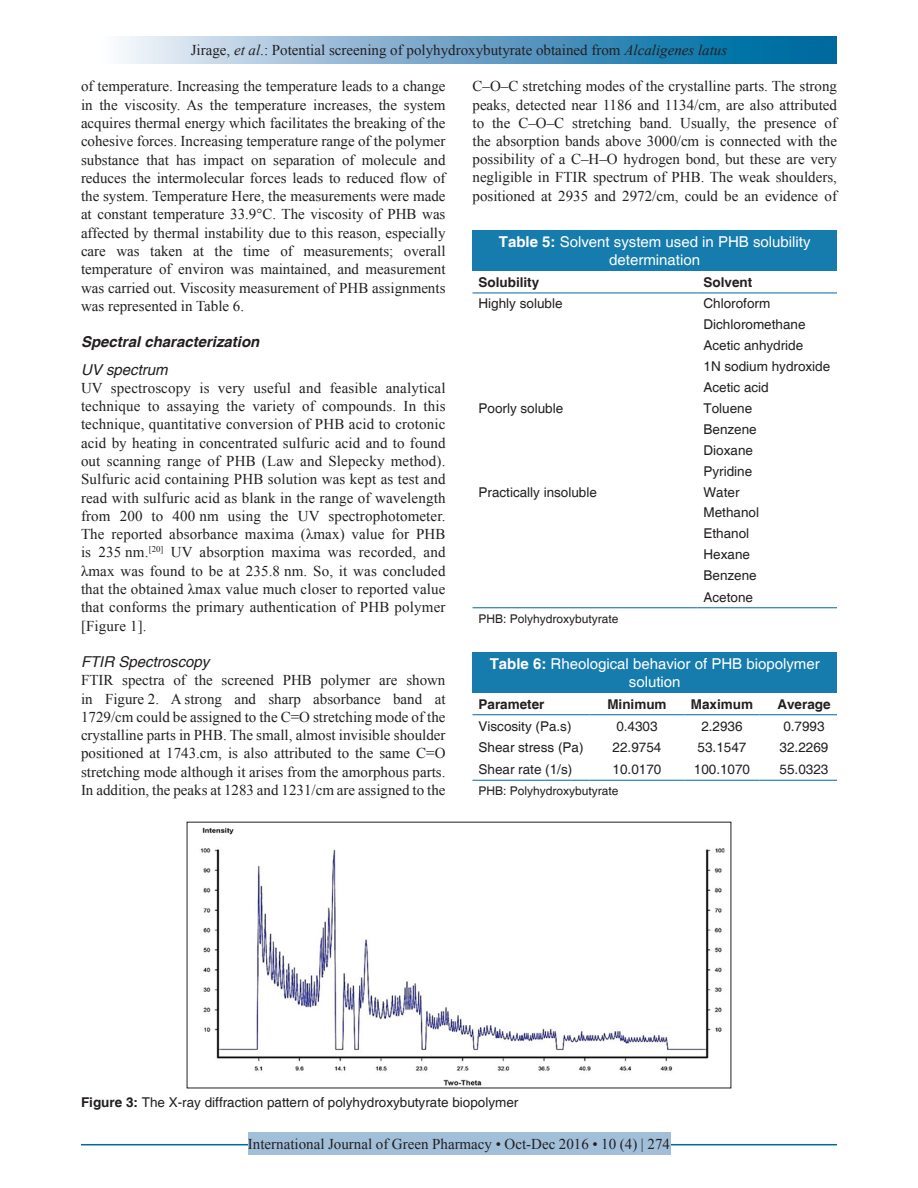
<style>
.page{position:relative;width:918px;height:1188px;background:#fff}
.page>*{position:absolute;margin:0;border:0;box-sizing:border-box;transform-origin:0 0}
.TX{font:15px/18.3px "Times New Roman";color:#231f20;text-align:justify}
.TT{font:15px/18px "Helvetica";color:#fff;text-align:center}
.t1{font:italic 15px "Helvetica";color:#231f20}
.t2{font:italic 700 15px "Helvetica";color:#231f20}
.TB{font:13.5px "Helvetica";color:#231f20}
.FGC{font:13.5px "Helvetica";color:#231f20}
.TCH{font:700 13.5px "Helvetica";color:#231f20}
.TBL{font:13.5px "Helvetica";color:#231f20}
.TFN{font:12px "Helvetica";color:#231f20}
.s1{font-style:italic}
.s2{font-weight:700}
</style>
<div class="page">
<div style="left:81px;top:37px;width:756px;height:27px;background:linear-gradient(to right,#fcf4fb,#005d99)"></div>
<hr style="left:81px;top:1144px;width:756px;height:1px;background:#00689e">
<div style="left:248px;top:1133px;width:422px;height:22px;background:#a2bfda"></div>
<div style="left:472px;top:652px;width:365px;height:41px;background:#167cae"></div>
<hr style="left:472px;top:780px;width:118px;height:1px;background:#00689e">
<hr style="left:601px;top:780px;width:72px;height:1px;background:#00689e">
<hr style="left:684px;top:780px;width:75px;height:1px;background:#00689e">
<svg style="left:759px;top:780px;width:12px;height:1px"></svg>
<hr style="left:771px;top:780px;width:66px;height:1px;background:#00689e">
<hr style="left:472px;top:714px;width:118px;height:1px;background:#00689e">
<hr style="left:601px;top:714px;width:72px;height:1px;background:#00689e">
<hr style="left:684px;top:714px;width:75px;height:1px;background:#00689e">
<svg style="left:759px;top:714px;width:12px;height:1px"></svg>
<hr style="left:771px;top:714px;width:66px;height:1px;background:#00689e">
<img style="left:200px;top:827px;width:525px;height:259px">
<div style="left:472px;top:230px;width:365px;height:41px;background:#167cae"></div>
<hr style="left:472px;top:607px;width:131px;height:1px;background:#00689e">
<hr style="left:603px;top:607px;width:95px;height:1px;background:#00689e">
<hr style="left:698px;top:607px;width:139px;height:1px;background:#00689e">
<hr style="left:472px;top:293px;width:131px;height:1px;background:#00689e">
<hr style="left:603px;top:293px;width:95px;height:1px;background:#00689e">
<hr style="left:698px;top:293px;width:139px;height:1px;background:#00689e">
<p class="TX" style="left:191px;top:41px;width:538px">Jirage, <span class="s1">et al</span>.: Potential screening of polyhydroxybutyrate obtained from <span class="s1">Alcaligenes latus</span></p>
<p class="TX" style="left:81px;top:77px;width:366px">of temperature. Increasing the temperature leads to a change in the viscosity. As the temperature increases, the system acquires thermal energy which facilitates the breaking of the cohesive forces. Increasing temperature range of the polymer substance that has impact on separation of molecule and reduces the intermolecular forces leads to reduced flow of the system. Temperature Here, the measurements were made at constant temperature 33.9°C. The viscosity of PHB was affected by thermal instability due to this reason, especially care was taken at the time of measurements; overall temperature of environ was maintained, and measurement was carried out. Viscosity measurement of PHB assignments was represented in Table 6.</p>
<h3 class="t2" style="left:81px;top:333px;width:180px">Spectral characterization</h3>
<h4 class="t1" style="left:81px;top:361px;width:88px">UV spectrum</h4>
<p class="TX" style="left:81px;top:378px;width:366px">UV spectroscopy is very useful and feasible analytical technique to assaying the variety of compounds. In this technique, quantitative conversion of PHB acid to crotonic acid by heating in concentrated sulfuric acid and to found out scanning range of PHB (Law and Slepecky method).<br>Sulfuric acid containing PHB solution was kept as test and read with sulfuric acid as blank in the range of wavelength from 200 to 400 nm using the UV spectrophotometer.<br>The reported absorbance maxima (λmax) value for PHB is 235 nm.<sup>[20]</sup> UV absorption maxima was recorded, and λmax was found to be at 235.8 nm. So, it was concluded that the obtained λmax value much closer to reported value that conforms the primary authentication of PHB polymer [Figure 1].</p>
<h4 class="t1" style="left:81px;top:653px;width:130px">FTIR Spectroscopy</h4>
<p class="TX" style="left:81px;top:671px;width:366px">FTIR spectra of the screened PHB polymer are shown in Figure 2. A strong and sharp absorbance band at 1729/cm could be assigned to the C=O stretching mode of the crystalline parts in PHB. The small, almost invisible shoulder positioned at 1743.cm, is also attributed to the same C=O stretching mode although it arises from the amorphous parts.<br>In addition, the peaks at 1283 and 1231/cm are assigned to the</p>
<p class="TX" style="left:472px;top:77px;width:366px">C–O–C stretching modes of the crystalline parts. The strong peaks, detected near 1186 and 1134/cm, are also attributed to the C–O–C stretching band. Usually, the presence of the absorption bands above 3000/cm is connected with the possibility of a C–H‒O hydrogen bond, but these are very negligible in FTIR spectrum of PHB. The weak shoulders, positioned at 2935 and 2972/cm, could be an evidence of</p>
<p class="TT" style="left:499px;top:233px;width:313px"><span class="s2">Table 5:</span> Solvent system used in PHB solubility determination</p>
<p class="TCH" style="left:478px;top:274px;width:62px">Solubility</p>
<p class="TCH" style="left:704px;top:274px;width:50px">Solvent</p>
<p class="TB" style="left:478px;top:296px;width:86px">Highly soluble</p>
<p class="TB" style="left:704px;top:296px;width:68px">Chloroform</p>
<p class="TB" style="left:704px;top:317px;width:104px">Dichloromethane</p>
<p class="TB" style="left:704px;top:337px;width:101px">Acetic anhydride</p>
<p class="TB" style="left:704px;top:358px;width:128px">1N sodium hydroxide</p>
<p class="TB" style="left:704px;top:379px;width:67px">Acetic acid</p>
<p class="TB" style="left:478px;top:400px;width:86px">Poorly soluble</p>
<p class="TB" style="left:704px;top:400px;width:50px">Toluene</p>
<p class="TB" style="left:704px;top:421px;width:55px">Benzene</p>
<p class="TB" style="left:704px;top:442px;width:51px">Dioxane</p>
<p class="TB" style="left:704px;top:463px;width:50px">Pyridine</p>
<p class="TB" style="left:478px;top:484px;width:120px">Practically insoluble</p>
<p class="TB" style="left:704px;top:484px;width:38px">Water</p>
<p class="TB" style="left:704px;top:505px;width:57px">Methanol</p>
<p class="TB" style="left:704px;top:526px;width:47px">Ethanol</p>
<p class="TB" style="left:704px;top:547px;width:48px">Hexane</p>
<p class="TB" style="left:704px;top:568px;width:55px">Benzene</p>
<p class="TBL" style="left:704px;top:589px;width:51px">Acetone</p>
<p class="TFN" style="left:478px;top:611px;width:142px">PHB: Polyhydroxybutyrate</p>
<p class="TT" style="left:490px;top:655px;width:332px"><span class="s2">Table 6:</span> Rheological behavior of PHB biopolymer solution</p>
<p class="TCH" style="left:478px;top:696px;width:68px">Parameter</p>
<p class="TCH" style="left:607px;top:696px;width:61px">Minimum</p>
<p class="TCH" style="left:691px;top:696px;width:64px">Maximum</p>
<p class="TCH" style="left:777px;top:696px;width:55px">Average</p>
<p class="TB" style="left:478px;top:718px;width:95px">Viscosity (Pa.s)</p>
<p class="TB" style="left:616px;top:718px;width:43px">0.4303</p>
<p class="TB" style="left:701px;top:718px;width:43px">2.2936</p>
<p class="TB" style="left:783px;top:718px;width:43px">0.7993</p>
<p class="TB" style="left:478px;top:740px;width:107px">Shear stress (Pa)</p>
<p class="TB" style="left:613px;top:740px;width:50px">22.9754</p>
<p class="TB" style="left:698px;top:740px;width:50px">53.1547</p>
<p class="TB" style="left:780px;top:740px;width:50px">32.2269</p>
<p class="TBL" style="left:478px;top:762px;width:95px">Shear rate (1/s)</p>
<p class="TBL" style="left:613px;top:762px;width:50px">10.0170</p>
<p class="TBL" style="left:694px;top:762px;width:58px">100.1070</p>
<p class="TBL" style="left:780px;top:762px;width:50px">55.0323</p>
<p class="TFN" style="left:478px;top:784px;width:142px">PHB: Polyhydroxybutyrate</p>
<p class="FGC" style="left:81px;top:1094px;width:439px"><span class="s2">Figure 3:</span> The X-ray diffraction pattern of polyhydroxybutyrate biopolymer</p>
<p class="TX" style="left:248px;top:1135px;width:424px">International Journal of Green Pharmacy • Oct-Dec 2016 • 10 (4) | 274</p>
</div>
